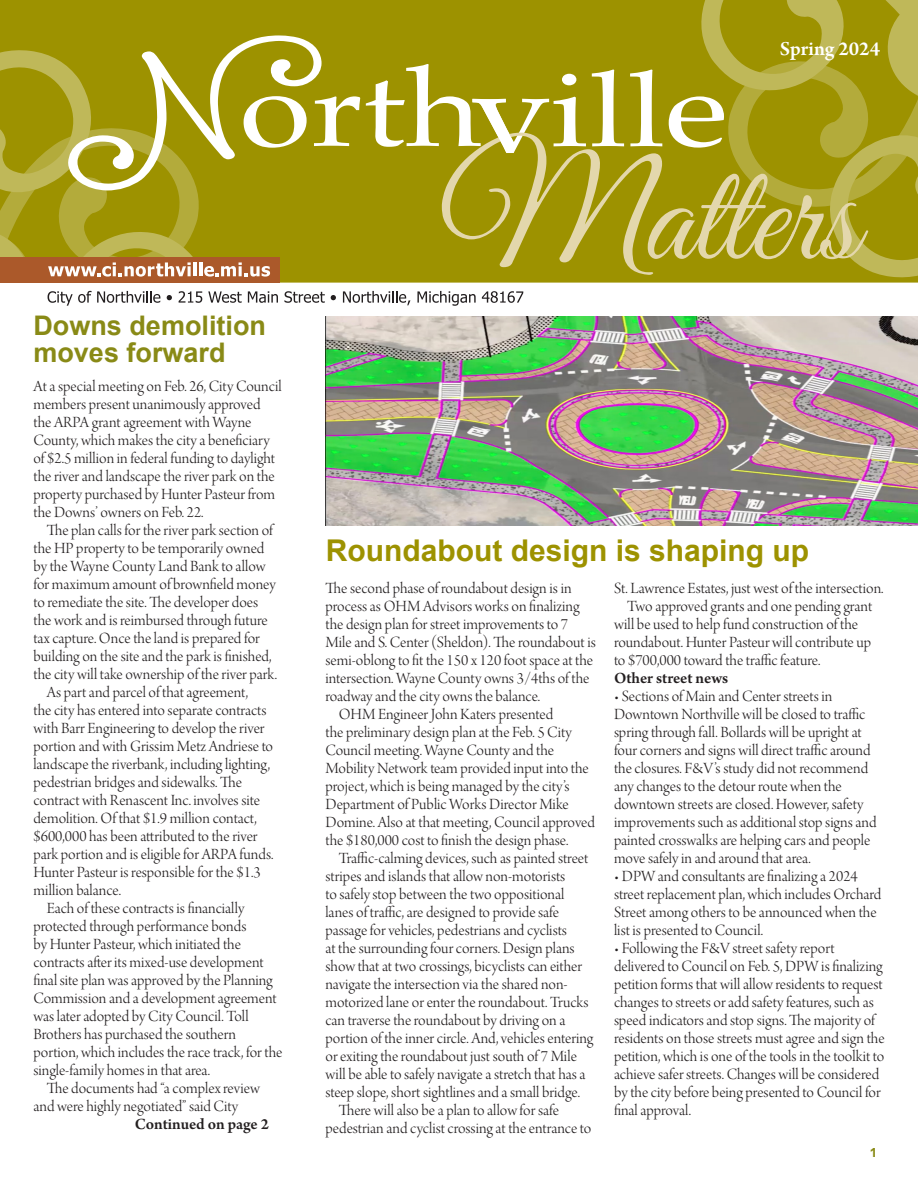
<style>
.page{position:relative;width:918px;height:1188px;background:#fff}
.page>*{position:absolute;margin:0;border:0;box-sizing:border-box;transform-origin:0 0}
.t1{font:700 30px "Arial";color:#9d9200}
.t2{font:700 27px/27px "Arial";color:#898a16}
.t3{font:600 21px "Arno Pro";color:#fff}
.t4{font:16.5px/18px "Arno Pro Light Display";color:#231f20}
.t5{font:600 16.5px "Arno Pro";letter-spacing:-.005em;color:#231f20}
.t6{font:700 13.5px "Arial";color:#898a16}
</style>
<div class="page">
<img style="left:326px;top:316px;width:592px;height:210px">
<div style="left:0;top:0;width:918px;height:283px;background:#9d9200"></div>
<svg style="left:0;top:50px;width:203px;height:251px;fill:#bfb859"></svg>
<svg style="left:0;top:72px;width:199px;height:231px"></svg>
<svg style="left:701px;top:0;width:217px;height:277px;fill:#bfb859"></svg>
<svg style="left:728px;top:0;width:190px;height:251px"></svg>
<svg style="left:901px;top:25px;width:17px;height:49px"></svg>
<svg style="left:68px;top:35px;width:292px;height:155px"></svg>
<svg style="left:366px;top:64px;width:502px;height:211px"></svg>
<div style="left:0;top:257px;width:280px;height:26px;background:#ab592a"></div>
<svg style="left:48px;top:262px;width:143px;height:15px"></svg>
<hr style="left:193px;top:262px;width:3px;height:14px;background:#fff">
<hr style="left:199px;top:262px;width:3px;height:14px;background:#fff">
<svg style="left:204px;top:262px;width:66px;height:15px"></svg>
<svg style="left:48px;top:291px;width:112px;height:15px"></svg>
<svg style="left:167px;top:295px;width:5px;height:5px"></svg>
<svg style="left:179px;top:291px;width:23px;height:12px"></svg>
<svg style="left:208px;top:291px;width:34px;height:12px"></svg>
<svg style="left:248px;top:291px;width:30px;height:12px"></svg>
<svg style="left:285px;top:291px;width:40px;height:12px"></svg>
<svg style="left:331px;top:295px;width:5px;height:5px"></svg>
<svg style="left:343px;top:291px;width:67px;height:14px"></svg>
<svg style="left:417px;top:291px;width:59px;height:15px"></svg>
<svg style="left:482px;top:291px;width:41px;height:12px"></svg>
<svg style="left:0;top:247px;width:21px;height:56px"></svg>
<p class="t3" style="left:780px;top:36px;width:102px">Spring 2024</p>
<p class="t2" style="left:33px;top:312px;width:234px">Downs demolition moves forward</p>
<p class="t4" style="left:33px;top:378px;width:250px">At a special meeting on Feb. 26, City Council</p>
<p class="t4" style="left:33px;top:396px;width:229px">members present unanimously approved</p>
<p class="t4" style="left:33px;top:414px;width:220px">the ARPA grant agreement with Wayne</p>
<p class="t4" style="left:33px;top:432px;width:238px">County, which makes the city a beneficiary</p>
<p class="t4" style="left:33px;top:450px;width:243px">of $2.5 million in federal funding to daylight</p>
<p class="t4" style="left:33px;top:468px;width:243px">the river and landscape the river park on the</p>
<p class="t4" style="left:33px;top:486px;width:243px">property purchased by Hunter Pasteur from</p>
<p class="t4" style="left:33px;top:504px;width:172px">the Downs’ owners on Feb. 22.</p>
<p class="t4" style="left:47px;top:522px;width:228px">The plan calls for the river park section of</p>
<p class="t4" style="left:33px;top:540px;width:233px">the HP property to be temporarily owned</p>
<p class="t4" style="left:33px;top:558px;width:233px">by the Wayne County Land Bank to allow</p>
<p class="t4" style="left:33px;top:576px;width:244px">for maximum amount of brownfield money</p>
<p class="t4" style="left:33px;top:594px;width:226px">to remediate the site. The developer does</p>
<p class="t4" style="left:33px;top:612px;width:236px">the work and is reimbursed through future</p>
<p class="t4" style="left:33px;top:630px;width:228px">tax capture. Once the land is prepared for</p>
<p class="t4" style="left:33px;top:648px;width:240px">building on the site and the park is finished,</p>
<p class="t4" style="left:33px;top:666px;width:245px">the city will take ownership of the river park.</p>
<p class="t4" style="left:47px;top:684px;width:203px">As part and parcel of that agreement,</p>
<p class="t4" style="left:33px;top:702px;width:235px">the city has entered into separate contracts</p>
<p class="t4" style="left:33px;top:720px;width:233px">with Barr Engineering to develop the river</p>
<p class="t4" style="left:33px;top:738px;width:241px">portion and with Grissim Metz Andriese to</p>
<p class="t4" style="left:33px;top:756px;width:238px">landscape the riverbank, including lighting,</p>
<p class="t4" style="left:33px;top:774px;width:210px">pedestrian bridges and sidewalks. The</p>
<p class="t4" style="left:33px;top:792px;width:228px">contract with Renascent Inc. involves site</p>
<p class="t4" style="left:33px;top:810px;width:225px">demolition. Of that $1.9 million contact,</p>
<p class="t4" style="left:33px;top:828px;width:226px">$600,000 has been attributed to the river</p>
<p class="t4" style="left:33px;top:846px;width:242px">park portion and is eligible for ARPA funds.</p>
<p class="t4" style="left:33px;top:864px;width:229px">Hunter Pasteur is responsible for the $1.3</p>
<p class="t4" style="left:33px;top:882px;width:89px">million balance.</p>
<p class="t4" style="left:47px;top:900px;width:199px">Each of these contracts is financially</p>
<p class="t4" style="left:33px;top:918px;width:215px">protected through performance bonds</p>
<p class="t4" style="left:33px;top:936px;width:209px">by Hunter Pasteur, which initiated the</p>
<p class="t4" style="left:33px;top:954px;width:232px">contracts after its mixed-use development</p>
<p class="t4" style="left:33px;top:972px;width:241px">final site plan was approved by the Planning</p>
<p class="t4" style="left:33px;top:990px;width:245px">Commission and a development agreement</p>
<p class="t4" style="left:33px;top:1008px;width:217px">was later adopted by City Council. Toll</p>
<p class="t4" style="left:33px;top:1026px;width:204px">Brothers has purchased the southern</p>
<p class="t4" style="left:33px;top:1044px;width:251px">portion, which includes the race track, for the</p>
<p class="t4" style="left:33px;top:1062px;width:178px">single-family homes in that area.</p>
<p class="t4" style="left:47px;top:1080px;width:215px">The documents had “a complex review</p>
<p class="t4" style="left:33px;top:1098px;width:206px">and were highly negotiated” said City</p>
<p class="t5" style="left:135px;top:1115px;width:136px">Continued on page 2</p>
<p class="t1" style="left:326px;top:530px;width:485px">Roundabout design is shaping up</p>
<p class="t4" style="left:326px;top:581px;width:248px">The second phase of roundabout design is in</p>
<p class="t4" style="left:326px;top:599px;width:256px">process as OHM Advisors works on finalizing</p>
<p class="t4" style="left:326px;top:617px;width:244px">the design plan for street improvements to 7</p>
<p class="t4" style="left:326px;top:635px;width:272px">Mile and S. Center (Sheldon). The roundabout is</p>
<p class="t4" style="left:326px;top:653px;width:269px">semi-oblong to fit the 150 x 120 foot space at the</p>
<p class="t4" style="left:326px;top:671px;width:265px">intersection. Wayne County owns 3/4ths of the</p>
<p class="t4" style="left:326px;top:689px;width:216px">roadway and the city owns the balance.</p>
<p class="t4" style="left:339px;top:707px;width:216px">OHM Engineer John Katers presented</p>
<p class="t4" style="left:326px;top:725px;width:248px">the preliminary design plan at the Feb. 5 City</p>
<p class="t4" style="left:326px;top:743px;width:230px">Council meeting. Wayne County and the</p>
<p class="t4" style="left:326px;top:761px;width:265px">Mobility Network team provided input into the</p>
<p class="t4" style="left:326px;top:779px;width:246px">project, which is being managed by the city’s</p>
<p class="t4" style="left:326px;top:797px;width:245px">Department of Public Works Director Mike</p>
<p class="t4" style="left:326px;top:815px;width:271px">Domine. Also at that meeting, Council approved</p>
<p class="t4" style="left:326px;top:833px;width:244px">the $180,000 cost to finish the design phase.</p>
<p class="t4" style="left:339px;top:851px;width:251px">Traffic-calming devices, such as painted street</p>
<p class="t4" style="left:326px;top:869px;width:241px">stripes and islands that allow non-motorists</p>
<p class="t4" style="left:326px;top:887px;width:240px">to safely stop between the two oppositional</p>
<p class="t4" style="left:326px;top:905px;width:235px">lanes of traffic, are designed to provide safe</p>
<p class="t4" style="left:326px;top:923px;width:243px">passage for vehicles, pedestrians and cyclists</p>
<p class="t4" style="left:326px;top:941px;width:251px">at the surrounding four corners. Design plans</p>
<p class="t4" style="left:326px;top:959px;width:258px">show that at two crossings, bicyclists can either</p>
<p class="t4" style="left:326px;top:977px;width:244px">navigate the intersection via the shared non-</p>
<p class="t4" style="left:326px;top:995px;width:265px">motorized lane or enter the roundabout. Trucks</p>
<p class="t4" style="left:326px;top:1013px;width:242px">can traverse the roundabout by driving on a</p>
<p class="t4" style="left:326px;top:1031px;width:269px">portion of the inner circle. And, vehicles entering</p>
<p class="t4" style="left:326px;top:1049px;width:253px">or exiting the roundabout just south of 7 Mile</p>
<p class="t4" style="left:326px;top:1067px;width:262px">will be able to safely navigate a stretch that has a</p>
<p class="t4" style="left:326px;top:1085px;width:256px">steep slope, short sightlines and a small bridge.</p>
<p class="t4" style="left:339px;top:1103px;width:222px">There will also be a plan to allow for safe</p>
<p class="t4" style="left:326px;top:1121px;width:267px">pedestrian and cyclist crossing at the entrance to</p>
<p class="t4" style="left:614px;top:581px;width:271px">St. Lawrence Estates, just west of the intersection.</p>
<p class="t4" style="left:627px;top:599px;width:247px">Two approved grants and one pending grant</p>
<p class="t4" style="left:614px;top:617px;width:246px">will be used to help fund construction of the</p>
<p class="t4" style="left:614px;top:635px;width:259px">roundabout. Hunter Pasteur will contribute up</p>
<p class="t4" style="left:614px;top:653px;width:208px">to $700,000 toward the traffic feature.</p>
<p class="t5" style="left:614px;top:669px;width:116px">Other street news</p>
<p class="t4" style="left:614px;top:689px;width:264px">• Sections of Main and Center streets in Downtown Northville will be closed to traffic spring through fall. Bollards will be upright at four corners and signs will direct traffic around the closures. F&amp;V’s study did not recommend any changes to the detour route when the downtown streets are closed. However, safety improvements such as additional stop signs and painted crosswalks are helping cars and people move safely in and around that area.</p>
<p class="t4" style="left:614px;top:869px;width:269px">• DPW and consultants are finalizing a 2024 street replacement plan, which includes Orchard Street among others to be announced when the list is presented to Council.</p>
<p class="t4" style="left:614px;top:941px;width:272px">• Following the F&amp;V street safety report delivered to Council on Feb. 5, DPW is finalizing petition forms that will allow residents to request changes to streets or add safety features, such as speed indicators and stop signs. The majority of residents on those streets must agree and sign the petition, which is one of the tools in the toolkit to achieve safer streets. Changes will be considered by the city before being presented to Council for final approval.</p>
<p class="t6" style="left:870px;top:1143px;width:9px">1</p>
</div>
